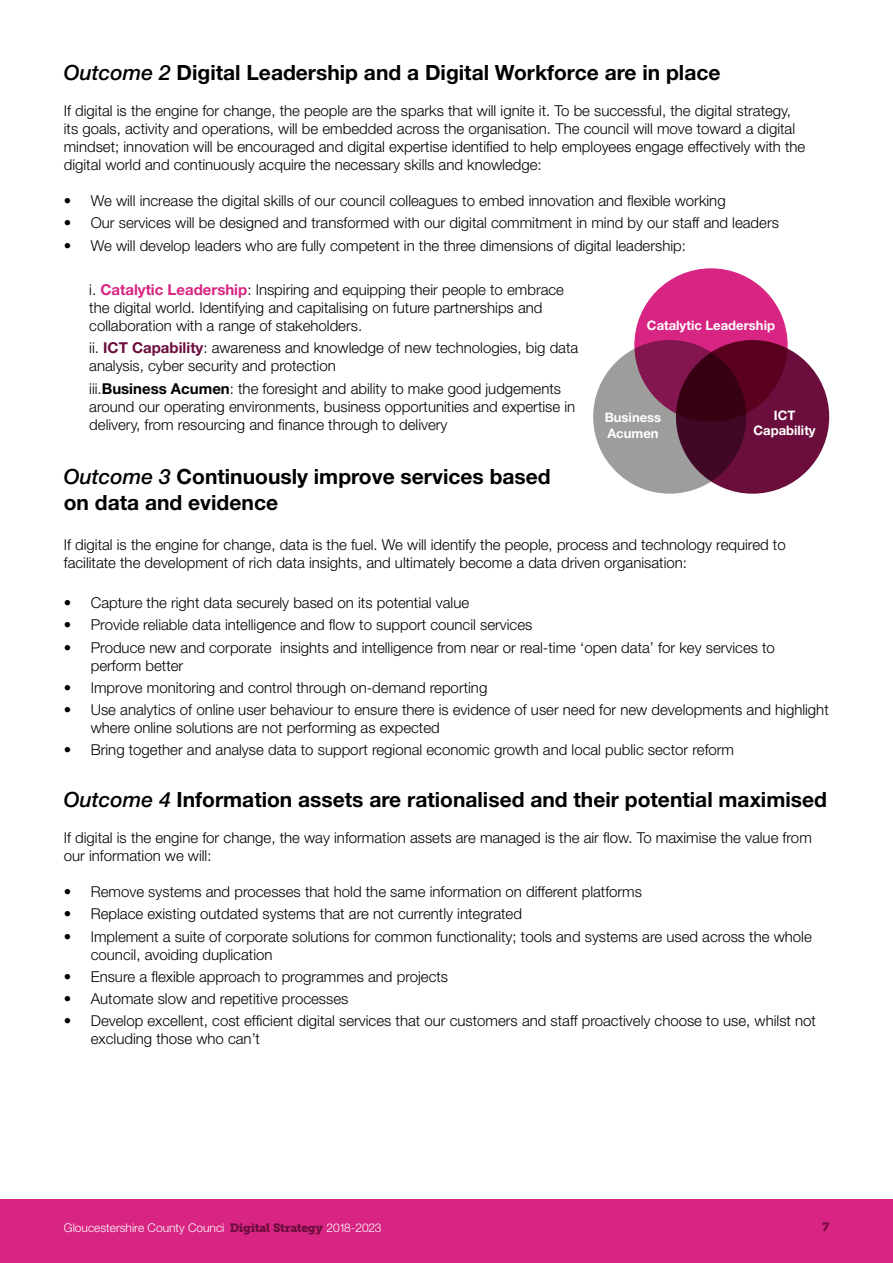
<style>
.page{position:relative;width:893px;height:1263px;background:#fff}
.page>*{position:absolute;margin:0;border:0;box-sizing:border-box;transform-origin:0 0}
.t1{font:700 21px/25.2px "Helvetica Neue";color:#000}
.t2{font:300 15px/18px "Helvetica Neue";color:#000}
.t3{font:700 13.05px/15.8px "Helvetica Neue";color:#fff}
.t4{font:300 12px "Helvetica Neue";color:#fff}
.t5{font:12px "Museo Slab 900";color:#6b0e3d}
.s1{font-weight:500;font-style:italic}
.s2{font-weight:700;color:#d82482}
.s3{font-weight:700;color:#6b0e3d}
.s4{font-weight:700}
.s5{color:#d82482}
.s6{font-family:"Museo Slab 900";font-weight:400;color:#6b0e3d}
</style>
<div class="page">
<div style="left:634px;top:268px;width:154px;height:154px;background:#d82482;border-radius:50%"></div>
<svg style="left:593px;top:340px;width:153px;height:154px;background:#977b88"></svg>
<svg style="left:676px;top:340px;width:153px;height:154px;background:#58092c"></svg>
<div style="left:0;top:1199px;width:893px;height:64px;background:#d82482"></div>
<h1 class="t1" style="left:64px;top:60px;width:658px"><span class="s1">Outcome 2</span> Digital Leadership and a Digital Workforce are in place</h1>
<p class="t2" style="left:64px;top:102px;width:743px">If digital is the engine for change, the people are the sparks that will ignite it. To be successful, the digital strategy, its goals, activity and operations, will be embedded across the organisation. The council will move toward a digital mindset; innovation will be encouraged and digital expertise identified to help employees engage effectively with the digital world and continuously acquire the necessary skills and knowledge:</p>
<p class="t2" style="left:64px;top:192px;width:663px">• We will increase the digital skills of our council colleagues to embed innovation and flexible working</p>
<p class="t2" style="left:64px;top:214px;width:717px">• Our services will be designed and transformed with our digital commitment in mind by our staff and leaders</p>
<p class="t2" style="left:64px;top:236px;width:624px">• We will develop leaders who are fully competent in the three dimensions of digital leadership:</p>
<p class="t2" style="left:89px;top:281px;width:476px">i. <span class="s2">Catalytic Leadership</span>: Inspiring and equipping their people to embrace the digital world. Identifying and capitalising on future partnerships and collaboration with a range of stakeholders.</p>
<p class="t2" style="left:89px;top:339px;width:490px">ii. <span class="s3">ICT Capability</span>: awareness and knowledge of new technologies, big data analysis, cyber security and protection</p>
<p class="t2" style="left:89px;top:379px;width:487px">iii.<span class="s4">Business Acumen</span>: the foresight and ability to make good judgements around our operating environments, business opportunities and expertise in delivery, from resourcing and finance through to delivery</p>
<h1 class="t1" style="left:64px;top:464px;width:488px"><span class="s1">Outcome 3</span> Continuously improve services based on data and evidence</h1>
<p class="t2" style="left:64px;top:535px;width:723px">If digital is the engine for change, data is the fuel. We will identify the people, process and technology required to facilitate the development of rich data insights, and ultimately become a data driven organisation:</p>
<p class="t2" style="left:64px;top:593px;width:407px">• Capture the right data securely based on its potential value</p>
<p class="t2" style="left:64px;top:616px;width:470px">• Provide reliable data intelligence and flow to support council services</p>
<p class="t2" style="left:91px;top:638px;width:686px;text-indent:-27px">• Produce new and corporate insights and intelligence from near or real-time ‘open data’ for key services to perform better</p>
<p class="t2" style="left:64px;top:678px;width:425px">• Improve monitoring and control through on-demand reporting</p>
<p class="t2" style="left:91px;top:700px;width:739px;text-indent:-27px">• Use analytics of online user behaviour to ensure there is evidence of user need for new developments and highlight where online solutions are not performing as expected</p>
<p class="t2" style="left:64px;top:741px;width:672px">• Bring together and analyse data to support regional economic growth and local public sector reform</p>
<h1 class="t1" style="left:64px;top:786px;width:765px"><span class="s1">Outcome 4</span> Information assets are rationalised and their potential maximised</h1>
<p class="t2" style="left:64px;top:828px;width:749px">If digital is the engine for change, the way information assets are managed is the air flow. To maximise the value from our information we will:</p>
<p class="t2" style="left:64px;top:882px;width:580px">• Remove systems and processes that hold the same information on different platforms</p>
<p class="t2" style="left:64px;top:905px;width:460px">• Replace existing outdated systems that are not currently integrated</p>
<p class="t2" style="left:91px;top:927px;width:722px;text-indent:-27px">• Implement a suite of corporate solutions for common functionality; tools and systems are used across the whole council, avoiding duplication</p>
<p class="t2" style="left:64px;top:967px;width:386px">• Ensure a flexible approach to programmes and projects</p>
<p class="t2" style="left:64px;top:989px;width:286px">• Automate slow and repetitive processes</p>
<p class="t2" style="left:91px;top:1012px;width:727px;text-indent:-27px">• Develop excellent, cost efficient digital services that our customers and staff proactively choose to use, whilst not excluding those who can’t</p>
<p class="t3" style="left:647px;top:317px;width:130px">Catalytic Leadership</p>
<p class="t3" style="left:605px;top:410px;width:58px">Business<br>Acumen</p>
<p class="t3" style="left:754px;top:407px;width:64px;text-align:center">ICT<br>Capability</p>
<p class="t4" style="left:64px;top:1220px;width:319px">Gloucestershire County Counci<span class="s5">l</span> <span class="s6">Digital Strategy</span> 2018-2023</p>
<p class="t5" style="left:822px;top:1220px;width:8px">7</p>
</div>
